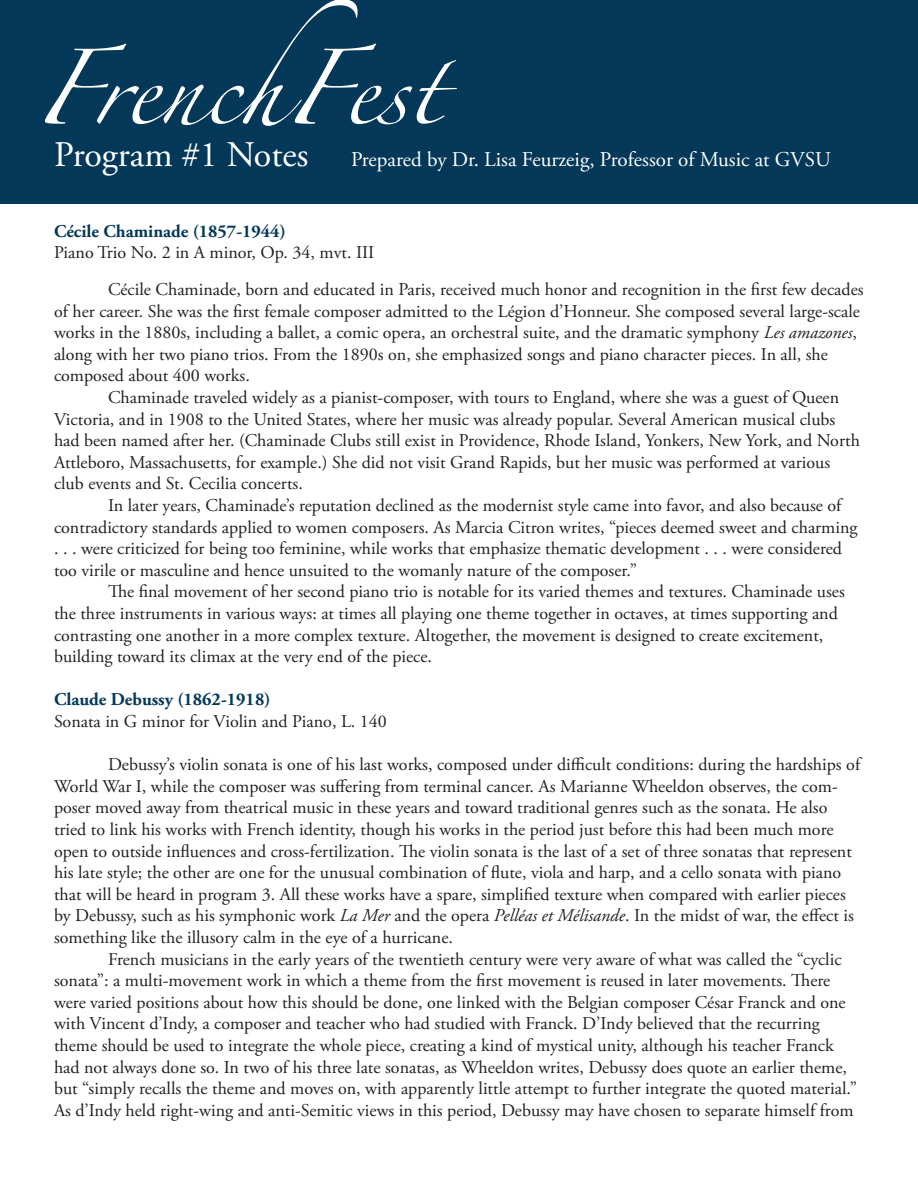
<style>
.page{position:relative;width:918px;height:1188px;background:#fff}
.page>*{position:absolute;margin:0;border:0;box-sizing:border-box;transform-origin:0 0}
.t1{font:67.5px "Zapfino";color:#fff}
.t2{font:36px "Adobe Garamond Pro";color:#fff}
.t3{font:21px "Adobe Garamond Pro";color:#fff}
.t4{font:18px/21.6px "Adobe Garamond Pro";color:#231f20}
.s1{font-weight:700;color:#033859}
.s2{font-style:italic}
</style>
<div class="page">
<div style="left:0;top:0;width:918px;height:203px;background:#033859"></div>
<p class="t1" style="left:34px;top:60px;width:409px">FrenchFest</p>
<p class="t2" style="left:54px;top:133px;width:256px">Program #1 Notes</p>
<p class="t3" style="left:351px;top:147px;width:481px">Prepared by Dr. Lisa Feurzeig, Professor of Music at GVSU</p>
<p class="t4" style="left:54px;top:221px;width:322px"><span class="s1">Cécile Chaminade (1857-1944)<br></span>Piano Trio No. 2 in A minor, Op. 34, mvt. III</p>
<p class="t4" style="left:54px;top:279px;width:811px;text-indent:54px">Cécile Chaminade, born and educated in Paris, received much honor and recognition in the first few decades of her career. She was the first female composer admitted to the Légion d’Honneur. She composed several large-scale works in the 1880s, including a ballet, a comic opera, an orchestral suite, and the dramatic symphony <span class="s2">Les amazones</span>, along with her two piano trios. From the 1890s on, she emphasized songs and piano character pieces. In all, she composed about 400 works.</p>
<p class="t4" style="left:54px;top:387px;width:807px;text-indent:54px">Chaminade traveled widely as a pianist-composer, with tours to England, where she was a guest of Queen Victoria, and in 1908 to the United States, where her music was already popular. Several American musical clubs had been named after her. (Chaminade Clubs still exist in Providence, Rhode Island, Yonkers, New York, and North Attleboro, Massachusetts, for example.) She did not visit Grand Rapids, but her music was performed at various club events and St. Cecilia concerts.</p>
<p class="t4" style="left:54px;top:495px;width:805px;text-indent:54px">In later years, Chaminade’s reputation declined as the modernist style came into favor, and also because of contradictory standards applied to women composers. As Marcia Citron writes, “pieces deemed sweet and charming . . . were criticized for being too feminine, while works that emphasize thematic development . . . were considered too virile or masculine and hence unsuited to the womanly nature of the composer.”</p>
<p class="t4" style="left:54px;top:581px;width:792px;text-indent:54px">The final movement of her second piano trio is notable for its varied themes and textures. Chaminade uses the three instruments in various ways: at times all playing one theme together in octaves, at times supporting and contrasting one another in a more complex texture. Altogether, the movement is designed to create excitement, building toward its climax at the very end of the piece.</p>
<p class="t4" style="left:54px;top:689px;width:334px"><span class="s1">Claude Debussy (1862-1918)<br></span>Sonata in G minor for Violin and Piano, L. 140</p>
<p class="t4" style="left:54px;top:754px;width:808px;text-indent:54px">Debussy’s violin sonata is one of his last works, composed under difficult conditions: during the hardships of World War I, while the composer was suffering from terminal cancer. As Marianne Wheeldon observes, the com&shy;poser moved away from theatrical music in these years and toward traditional genres such as the sonata. He also tried to link his works with French identity, though his works in the period just before this had been much more open to outside influences and cross-fertilization. The violin sonata is the last of a set of three sonatas that represent his late style; the other are one for the unusual combination of flute, viola and harp, and a cello sonata with piano that will be heard in program 3. All these works have a spare, simplified texture when compared with earlier pieces by Debussy, such as his symphonic work <span class="s2">La Mer</span> and the opera <span class="s2">Pelléas et Mélisande</span>. In the midst of war, the effect is something like the illusory calm in the eye of a hurricane.</p>
<p class="t4" style="left:54px;top:949px;width:805px;text-indent:54px">French musicians in the early years of the twentieth century were very aware of what was called the “cyclic sonata”: a multi-movement work in which a theme from the first movement is reused in later movements. There were varied positions about how this should be done, one linked with the Belgian composer César Franck and one with Vincent d’Indy, a composer and teacher who had studied with Franck. D’Indy believed that the recurring theme should be used to integrate the whole piece, creating a kind of mystical unity, although his teacher Franck had not always done so. In two of his three late sonatas, as Wheeldon writes, Debussy does quote an earlier theme, but “simply recalls the theme and moves on, with apparently little attempt to further integrate the quoted material.” As d’Indy held right-wing and anti-Semitic views in this period, Debussy may have chosen to separate himself from</p>
</div>
